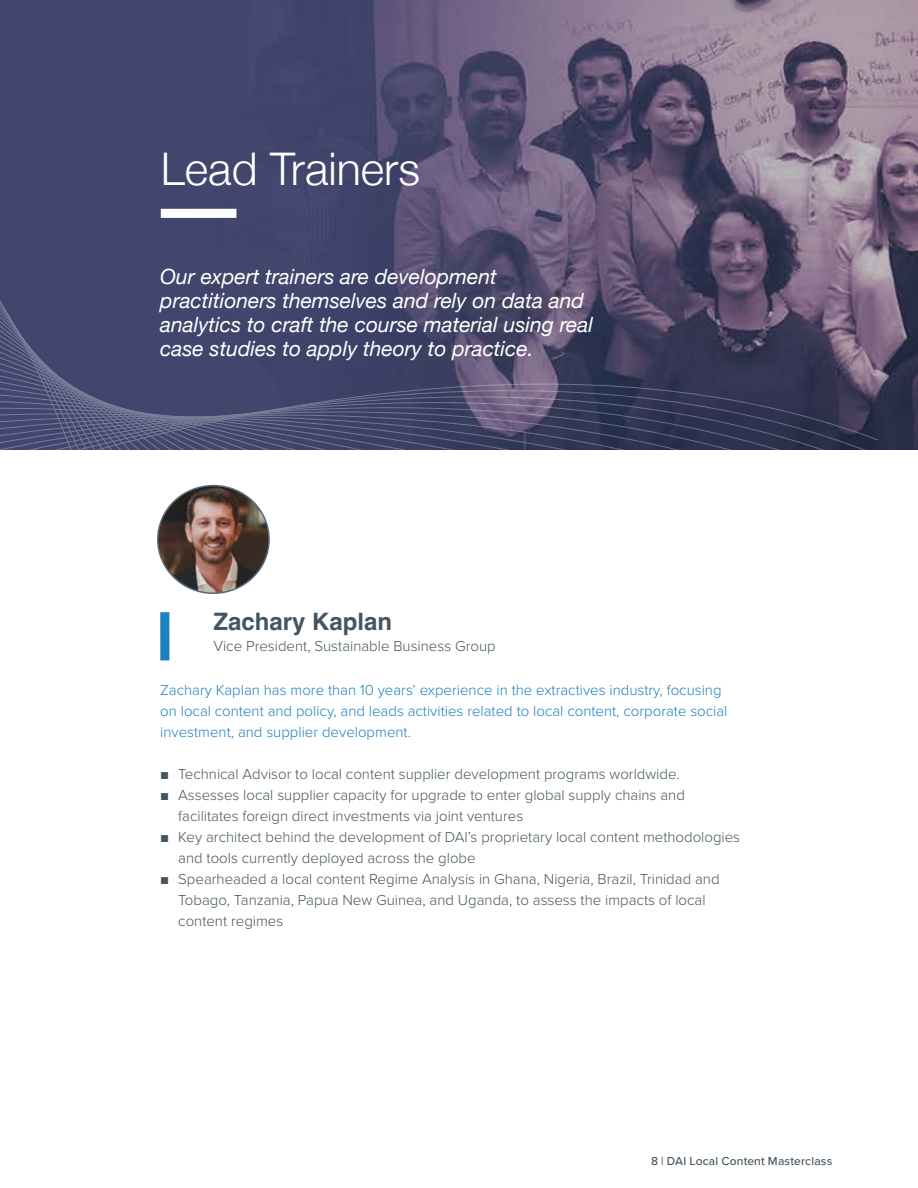
<style>
.page{position:relative;width:918px;height:1188px;background:#fff}
.page>*{position:absolute;margin:0;border:0;box-sizing:border-box;transform-origin:0 0}
.t1{font:300 45px "Helvetica Neue";color:#fff}
.t2{font:700 24px "Helvetica";color:#455560}
.t3{font:italic 21px/24px "Helvetica Neue";color:#fff}
.t4{font:300 15px/21px "Proxima Nova";color:#455560}
.t5{font:300 15px/21px "Proxima Nova";color:#1d81bf}
.t6{font:500 12px "Proxima Nova";letter-spacing:.015em;color:#455560}
.s1{font-family:"Arial";font-weight:400}
</style>
<div class="page">
<img style="left:1px;top:0;width:917px;height:449px">
<div style="left:161px;top:209px;width:75px;height:9px;background:#fff"></div>
<svg style="left:0;top:236px;width:878px;height:213px;background:#49486a"></svg>
<div style="left:160px;top:612px;width:9px;height:48px;background:#1d81bf"></div>
<img style="left:158px;top:486px;width:111px;height:107px">
<div style="left:157px;top:485px;width:113px;height:109px;border:2px solid #56687b;border-radius:50%"></div>
<h1 class="t1" style="left:161px;top:132px;width:261px">Lead Trainers</h1>
<h3 class="t3" style="left:160px;top:266px;width:434px">Our expert trainers are development practitioners themselves and rely on data and analytics to craft the course material using real case studies to apply theory to practice.</h3>
<h2 class="t2" style="left:213px;top:607px;width:180px">Zachary Kaplan</h2>
<p class="t4" style="left:213px;top:635px;width:284px">Vice President, Sustainable Business Group</p>
<p class="t5" style="left:160px;top:678px;width:569px">Zachary Kaplan has more than 10 years’ experience in the extractives industry, focusing on local content and policy, and leads activities related to local content, corporate social investment, and supplier development.</p>
<p class="t4" style="left:160px;top:762px;width:521px"><span class="s1">■</span> Technical Advisor to local content supplier development programs worldwide.</p>
<p class="t4" style="left:178px;top:783px;width:508px;text-indent:-18px"><span class="s1">■</span> Assesses local supplier capacity for upgrade to enter global supply chains and facilitates foreign direct investments via joint ventures</p>
<p class="t4" style="left:178px;top:825px;width:563px;text-indent:-18px"><span class="s1">■</span> Key architect behind the development of DAI’s proprietary local content methodologies and tools currently deployed across the globe</p>
<p class="t4" style="left:178px;top:867px;width:543px;text-indent:-18px"><span class="s1">■</span> Spearheaded a local content Regime Analysis in Ghana, Nigeria, Brazil, Trinidad and<br>Tobago, Tanzania, Papua New Guinea, and Uganda, to assess the impacts of local content regimes</p>
<p class="t6" style="left:651px;top:1152px;width:183px">8 | DAI Local Content Masterclass</p>
</div>
